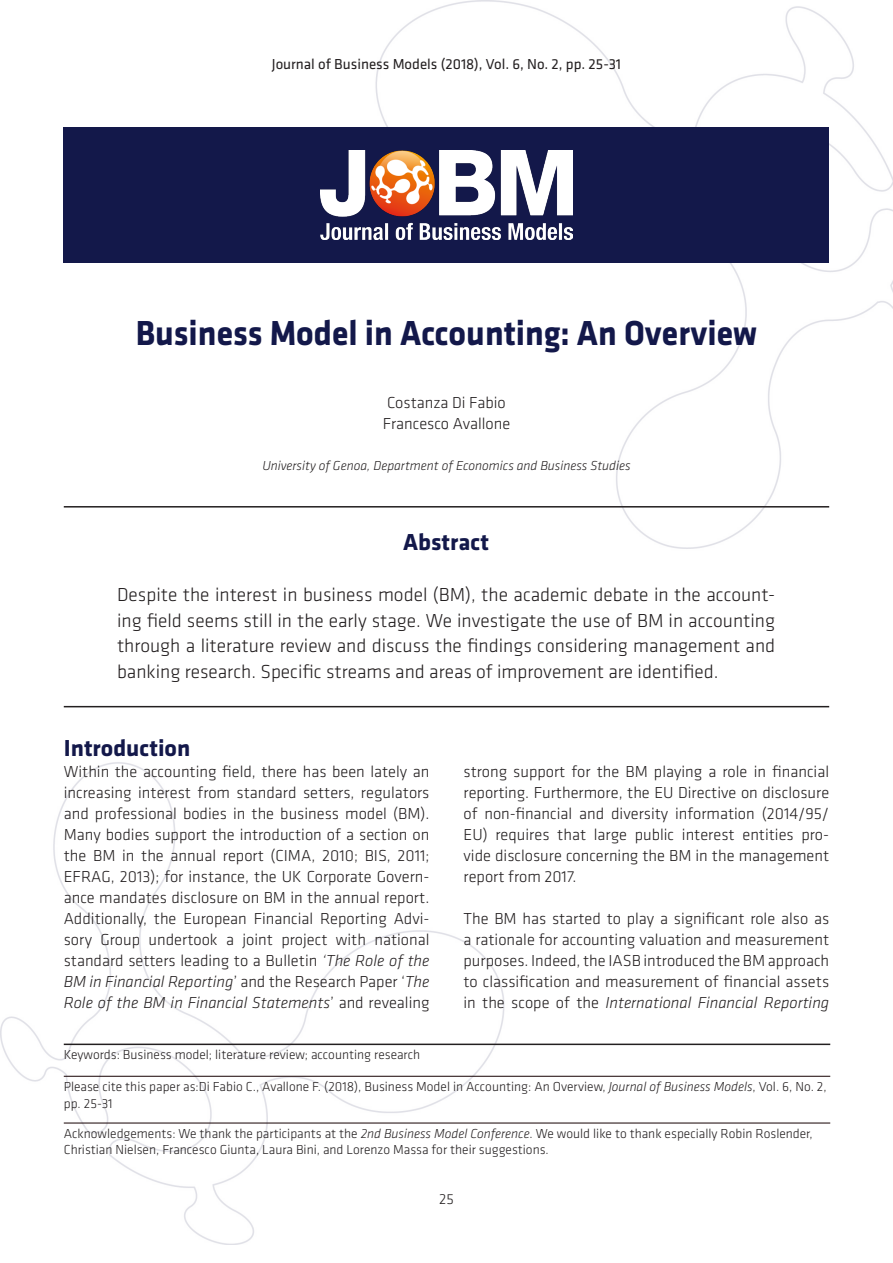
<style>
.page{position:relative;width:893px;height:1263px;background:#fff}
.page>*{position:absolute;margin:0;border:0;box-sizing:border-box;transform-origin:0 0}
.Article-title{font:700 36px "Klavika";color:#13184a;scale:.94 1}
.Headline{font:700 24px "Klavika";color:#13184a}
.Abstract-head{font:700 24px "Klavika";color:#13184a}
.Abstract-text{font:300 19.5px/25.5px "Klavika";color:#231f20;text-align:justify}
.Brødtekst{font:300 16.5px/21px "Klavika";color:#231f20;text-align:justify}
.Article-Author{font:300 16.5px "Klavika";color:#231f20}
.t1{font:15px "Klavika";color:#231f20}
.t2{font:300 15px "Klavika";color:#231f20}
.Keyword_text{font:300 13.5px/16.2px "Klavika";color:#231f20}
.Keyboard{font:300 13.5px/16.2px "Klavika";color:#231f20}
.Article-Author-2{font:italic 300 13.5px "Klavika";color:#231f20}
.s1{font-style:italic}
</style>
<div class="page">
<img style="left:0;top:0;width:893px;height:1244px">
<div style="left:64px;top:128px;width:765px;height:135px;background:#13184a"></div>
<img style="left:321px;top:151px;width:251px;height:88px">
<hr style="left:64px;top:1043px;width:766px;height:2px;background:#231f20">
<hr style="left:64px;top:1076px;width:766px;height:1px;background:#150002">
<hr style="left:64px;top:1123px;width:766px;height:1px;background:#150002">
<hr style="left:64px;top:506px;width:765px;height:1px;background:#231f20">
<hr style="left:64px;top:706px;width:765px;height:1px;background:#231f20">
<p class="t1" style="left:272px;top:56px;width:351px">Journal of Business Models (2018), Vol. 6, No. 2, pp. 25-31</p>
<p class="Article-title" style="left:136px;top:313px;width:662px">Business Model in Accounting: An Overview</p>
<p class="Article-Author" style="left:387px;top:394px;width:120px">Costanza Di Fabio</p>
<p class="Article-Author" style="left:383px;top:415px;width:129px">Francesco Avallone</p>
<p class="Article-Author-2" style="left:262px;top:458px;width:370px">University of Genoa, Department of Economics and Business Studies</p>
<p class="Abstract-head" style="left:403px;top:529px;width:87px">Abstract</p>
<p class="Abstract-text" style="left:117px;top:582px;width:660px">Despite the interest in business model (BM), the academic debate in the account&shy;ing field seems still in the early stage. We investigate the use of BM in accounting through a literature review and discuss the findings considering management and banking research. Specific streams and areas of improvement are identified.</p>
<p class="Headline" style="left:64px;top:735px;width:128px">Introduction</p>
<p class="Brødtekst" style="left:64px;top:761px;width:367px">Within the accounting field, there has been lately an increasing interest from standard setters, regulators and professional bodies in the business model (BM).<br>Many bodies support the introduction of a section on the BM in the annual report (CIMA, 2010; BIS, 2011; EFRAG, 2013); for instance, the UK Corporate Govern&shy;ance mandates disclosure on BM in the annual report.<br>Additionally, the European Financial Reporting Advi&shy;sory Group undertook a joint project with national standard setters leading to a Bulletin <span class="s1">‘The Role of the BM in Financial Reporting</span>’ and the Research Paper ‘<span class="s1">The Role of the BM in Financial Statements</span>’ and revealing</p>
<p class="Brødtekst" style="left:463px;top:761px;width:367px">strong support for the BM playing a role in financial reporting. Furthermore, the EU Directive on disclosure of non-financial and diversity information (2014/95/ EU) requires that large public interest entities pro&shy;vide disclosure concerning the BM in the management report from 2017.</p>
<p class="Brødtekst" style="left:463px;top:908px;width:367px">The BM has started to play a significant role also as a rationale for accounting valuation and measurement purposes. Indeed, the IASB introduced the BM approach to classification and measurement of financial assets in the scope of the <span class="s1">International Financial Reporting</span></p>
<p class="Keyboard" style="left:64px;top:1047px;width:358px">Keywords: Business model; literature review; accounting research</p>
<p class="Keyboard" style="left:64px;top:1079px;width:764px">Please cite this paper as:Di Fabio C., Avallone F. (2018), Business Model in Accounting: An Overview, <span class="s1">Journal of Business Models</span>, Vol. 6, No. 2, pp. 25-31</p>
<p class="Keyword_text" style="left:64px;top:1126px;width:750px">Acknowledgements: We thank the participants at the <span class="s1">2nd Business Model Conference</span>. We would like to thank especially Robin Roslender,<br>Christian Nielsen, Francesco Giunta, Laura Bini, and Lorenzo Massa for their suggestions.</p>
<p class="t2" style="left:439px;top:1191px;width:16px">25</p>
</div>
